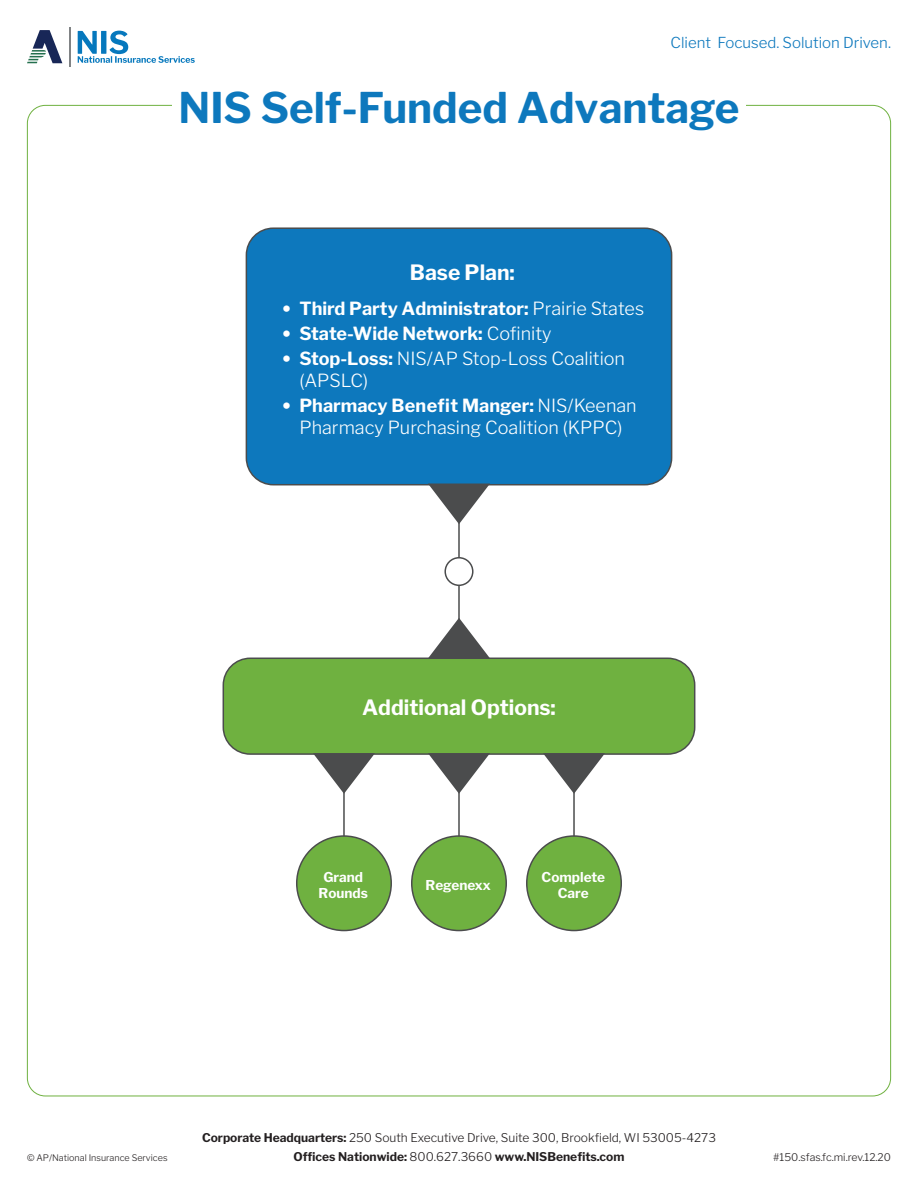
<style>
.page{position:relative;width:918px;height:1188px;background:#fff}
.page>*{position:absolute;margin:0;border:0;box-sizing:border-box;transform-origin:0 0}
.t1{font:700 42px "Libre Franklin";color:#0d78bd}
.t2{font:700 21px "Libre Franklin";color:#fff}
.t3{font:300 18px/21.6px "Libre Franklin";color:#fff}
.t4{font:700 18px "Libre Franklin";color:#fff}
.t5{font:300 15px "Libre Franklin";color:#0d78bd}
.t6{font:700 13.5px/16.2px "Libre Franklin";color:#fff;text-align:center}
.t7{font:300 12px "Libre Franklin";color:#231f20}
.t8{font:700 12px "Libre Franklin";color:#231f20}
.t9{font:300 10.5px "Libre Franklin";color:#231f20}
.t10{font:300 9px "Libre Franklin";color:#231f20}
.s1{font-family:"Avenir LT Std";font-weight:400}
.s2{font-weight:300}
.s3{font-weight:700}
</style>
<div class="page">
<hr style="left:343px;top:762px;width:2px;height:79px;background:#4b4c4d">
<hr style="left:458px;top:762px;width:2px;height:79px;background:#4b4c4d">
<hr style="left:573px;top:762px;width:2px;height:79px;background:#4b4c4d">
<div style="left:246px;top:228px;width:426px;height:257px;background:#0d78bd;border-radius:27px"></div>
<div style="left:246px;top:227px;width:426px;height:258px;border:2px solid #4b4c4d;border-radius:27px"></div>
<div style="left:223px;top:658px;width:472px;height:96px;background:#6fb140;border-radius:27px"></div>
<div style="left:223px;top:658px;width:472px;height:97px;border:2px solid #4b4c4d;border-radius:27px"></div>
<svg style="left:428px;top:484px;width:62px;height:39px"></svg>
<hr style="left:458px;top:492px;width:2px;height:80px;background:#4b4c4d">
<svg style="left:428px;top:619px;width:62px;height:39px"></svg>
<hr style="left:458px;top:570px;width:2px;height:80px;background:#4b4c4d">
<div style="left:445px;top:558px;width:28px;height:27px;background:#fff;border-radius:50%"></div>
<div style="left:444px;top:557px;width:30px;height:29px;border:2px solid #4b4c4d;border-radius:50%"></div>
<svg style="left:313px;top:753px;width:62px;height:41px"></svg>
<div style="left:297px;top:836px;width:94px;height:95px;background:#6fb140;border-radius:50%"></div>
<div style="left:296px;top:835px;width:96px;height:96px;border:2px solid #4b4c4d;border-radius:50%"></div>
<svg style="left:428px;top:753px;width:62px;height:41px"></svg>
<div style="left:412px;top:836px;width:94px;height:95px;background:#6fb140;border-radius:50%"></div>
<div style="left:411px;top:835px;width:96px;height:96px;border:2px solid #4b4c4d;border-radius:50%"></div>
<svg style="left:543px;top:753px;width:62px;height:41px"></svg>
<div style="left:527px;top:836px;width:94px;height:95px;background:#6fb140;border-radius:50%"></div>
<div style="left:526px;top:835px;width:96px;height:96px;border:2px solid #4b4c4d;border-radius:50%"></div>
<svg style="left:27px;top:30px;width:35px;height:33px"></svg>
<hr style="left:70px;top:27px;width:1px;height:40px;background:#808385">
<svg style="left:78px;top:31px;width:117px;height:32px"></svg>
<p class="t5" style="left:671px;top:34px;width:222px">Client Focused. Solution Driven.</p>
<h1 class="t1" style="left:179px;top:83px;width:562px">NIS Self-Funded Advantage</h1>
<p class="t2" style="left:410px;top:260px;width:106px">Base Plan:</p>
<p class="t4" style="left:282px;top:298px;width:364px"><span class="s1">•</span> Third Party Administrator: <span class="s2">Prairie States</span></p>
<p class="t4" style="left:282px;top:323px;width:271px"><span class="s1">•</span> State-Wide Network: <span class="s2">Cofinity</span></p>
<p class="t3" style="left:299px;top:348px;width:327px;text-indent:-17px"><span class="s1">•</span> <span class="s3">Stop-Loss:</span> NIS/AP Stop-Loss Coalition (APSLC)</p>
<p class="t3" style="left:282px;top:395px;width:356px;text-align:center"><span class="s1">•</span> <span class="s3">Pharmacy Benefit Manger:</span> NIS/Keenan<br>Pharmacy Purchasing Coalition (KPPC)</p>
<p class="t2" style="left:362px;top:695px;width:195px">Additional Options:</p>
<p class="t6" style="left:319px;top:869px;width:51px">Grand<br>Rounds</p>
<p class="t6" style="left:426px;top:877px;width:67px">Regenexx</p>
<p class="t6" style="left:542px;top:869px;width:65px">Complete<br>Care</p>
<p class="t7" style="left:202px;top:1131px;width:515px"><span class="s3">Corporate Headquarters:</span> 250 South Executive Drive, Suite 300, Brookfield, WI 53005-4273</p>
<p class="t10" style="left:27px;top:1152px;width:142px">© AP/National Insurance Services</p>
<p class="t8" style="left:294px;top:1149px;width:332px">Offices Nationwide: <span class="s2">800.627.3660</span> www.NISBenefits.com</p>
<p class="t9" style="left:773px;top:1151px;width:119px">#150.sfas.fc.mi.rev.12.20</p>
</div>
